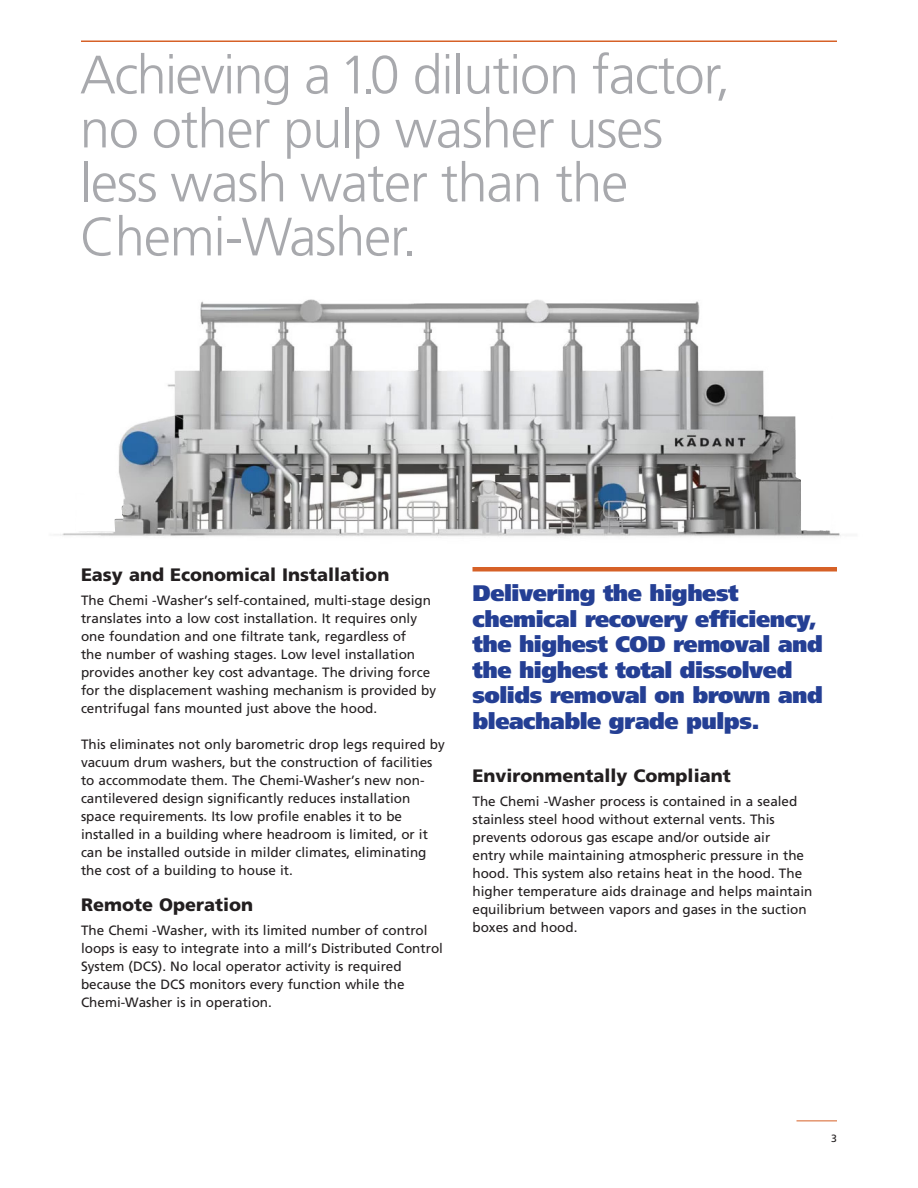
<style>
.page{position:relative;width:918px;height:1188px;background:#fff}
.page>*{position:absolute;margin:0;border:0;box-sizing:border-box;transform-origin:0 0}
.KADANT_BROCHURE_BIG_MESSAGE_HEADER{font:300 54px/54px "Frutiger LT Std";letter-spacing:-.02em;color:#a8a9ad}
.KADANT_BROCHURE_BIG_MESSAGE_HEADER-2{font:900 22.5px/25.5px "Frutiger LT Std";letter-spacing:-.02em;color:#243f94}
.Body_Text{font:900 18px "Frutiger LT Std";color:#231f20}
.Body_Text-2{font:13.5px/18px "Frutiger LT Std";color:#231f20}
.t1{font:10.5px "Frutiger LT Std";color:#231f20}
</style>
<div class="page">
<hr style="left:81px;top:40px;width:756px;height:2px;background:#d66127">
<hr style="left:796px;top:1120px;width:41px;height:1px;background:#d66127">
<img style="left:54px;top:299px;width:787px;height:238px">
<div style="left:472px;top:567px;width:365px;height:5px;background:#d66127"></div>
<svg style="left:76px;top:494px;width:48px;height:38px"></svg>
<svg style="left:795px;top:411px;width:37px;height:120px"></svg>
<p class="KADANT_BROCHURE_BIG_MESSAGE_HEADER" style="left:80px;top:49px;width:652px">Achieving a 1.0 dilution factor,</p>
<p class="KADANT_BROCHURE_BIG_MESSAGE_HEADER" style="left:80px;top:103px;width:585px">no other pulp washer uses less wash water than the<br>Chemi-Washer.</p>
<p class="Body_Text" style="left:81px;top:563px;width:310px">Easy and Economical Installation</p>
<p class="Body_Text-2" style="left:81px;top:591px;width:357px">The Chemi -Washer’s self-contained, multi-stage design translates into a low cost installation. It requires only one foundation and one filtrate tank, regardless of<br>the number of washing stages. Low level installation provides another key cost advantage. The driving force for the displacement washing mechanism is provided by centrifugal fans mounted just above the hood.</p>
<p class="Body_Text-2" style="left:81px;top:735px;width:365px">This eliminates not only barometric drop legs required by vacuum drum washers, but the construction of facilities to accommodate them. The Chemi-Washer’s new non&shy;cantilevered design significantly reduces installation space requirements. Its low profile enables it to be installed in a building where headroom is limited, or it can be installed outside in milder climates, eliminating the cost of a building to house it.</p>
<p class="Body_Text" style="left:81px;top:893px;width:174px">Remote Operation</p>
<p class="Body_Text-2" style="left:81px;top:921px;width:364px">The Chemi -Washer, with its limited number of control loops is easy to integrate into a mill’s Distributed Control System (DCS). No local operator activity is required because the DCS monitors every function while the Chemi-Washer is in operation.</p>
<p class="KADANT_BROCHURE_BIG_MESSAGE_HEADER-2" style="left:472px;top:580px;width:352px">Delivering the highest chemical recovery efficiency, the highest COD removal and the highest total dissolved solids removal on brown and bleachable grade pulps.</p>
<p class="Body_Text" style="left:472px;top:765px;width:260px">Environmentally Compliant</p>
<p class="Body_Text-2" style="left:472px;top:793px;width:341px">The Chemi -Washer process is contained in a sealed stainless steel hood without external vents. This prevents odorous gas escape and/or outside air<br>entry while maintaining atmospheric pressure in the hood. This system also retains heat in the hood. The higher temperature aids drainage and helps maintain equilibrium between vapors and gases in the suction boxes and hood.</p>
<p class="t1" style="left:831px;top:1132px;width:7px">3</p>
</div>
